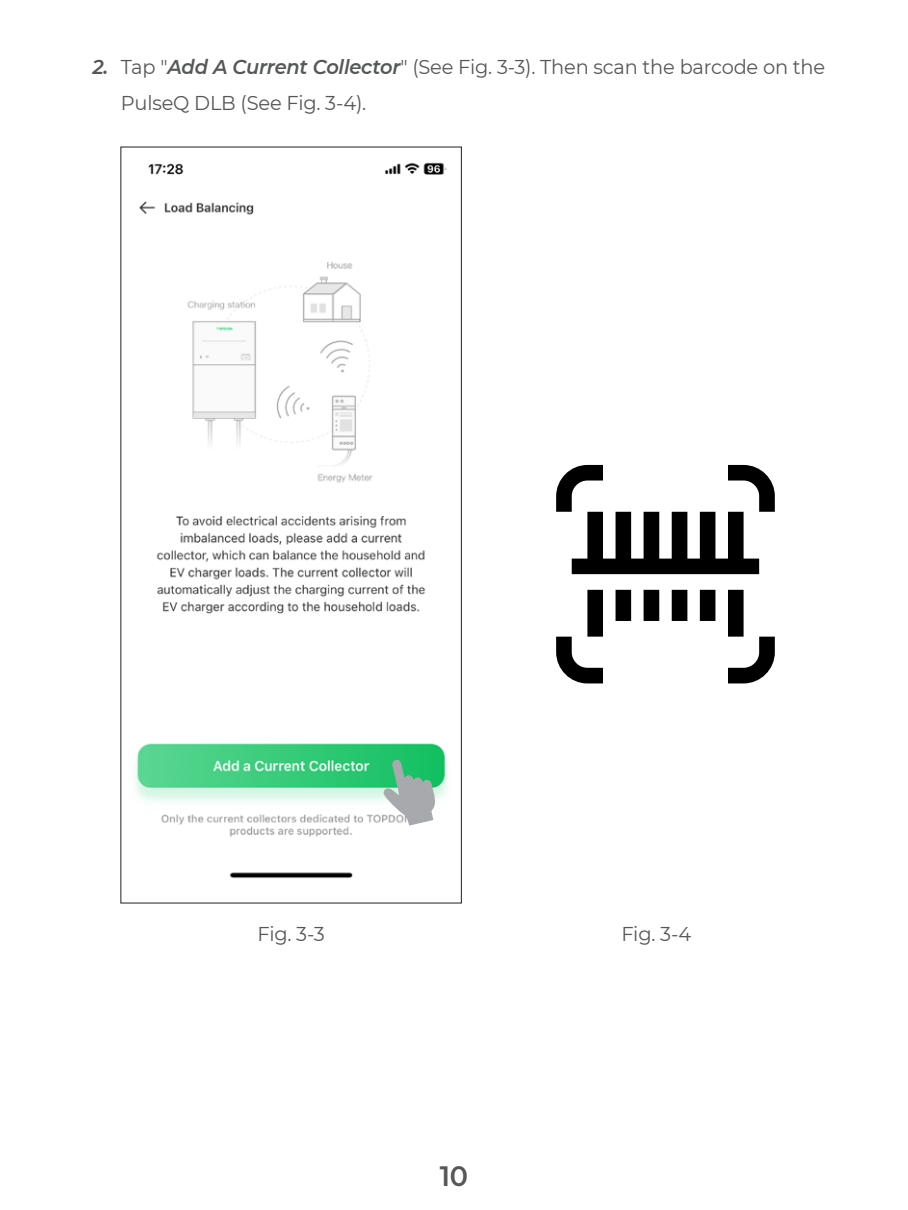
<style>
.page{position:relative;width:908px;height:1210px;background:#fff}
.page>*{position:absolute;margin:0;border:0;box-sizing:border-box;transform-origin:0 0}
.t1{font:600 28px "Montserrat";color:#555758}
.t2{font:20px/36px "Montserrat";letter-spacing:-.01em;color:#555758}
.t3{font:italic 600 20px "Montserrat";color:#555758}
.s1{font-weight:600;font-style:italic}
</style>
<div class="page">
<img style="left:135px;top:162px;width:312px;height:717px">
<svg style="left:556px;top:465px;width:218px;height:218px"></svg>
<svg style="left:383px;top:759px;width:53px;height:66px;background:#8abda4"></svg>
<p class="t3" style="left:92px;top:52px;width:18px">2.</p>
<p class="t2" style="left:121px;top:48px;width:705px">Tap "<span class="s1">Add A Current Collector</span>" (See Fig. 3-3). Then scan the barcode on the<br>PulseQ DLB (See Fig. 3-4).</p>
<p class="t2" style="left:257px;top:915px;width:69px">Fig. 3-3</p>
<p class="t2" style="left:621px;top:915px;width:71px">Fig. 3-4</p>
<h1 class="t1" style="left:439px;top:1156px;width:30px">10</h1>
</div>
